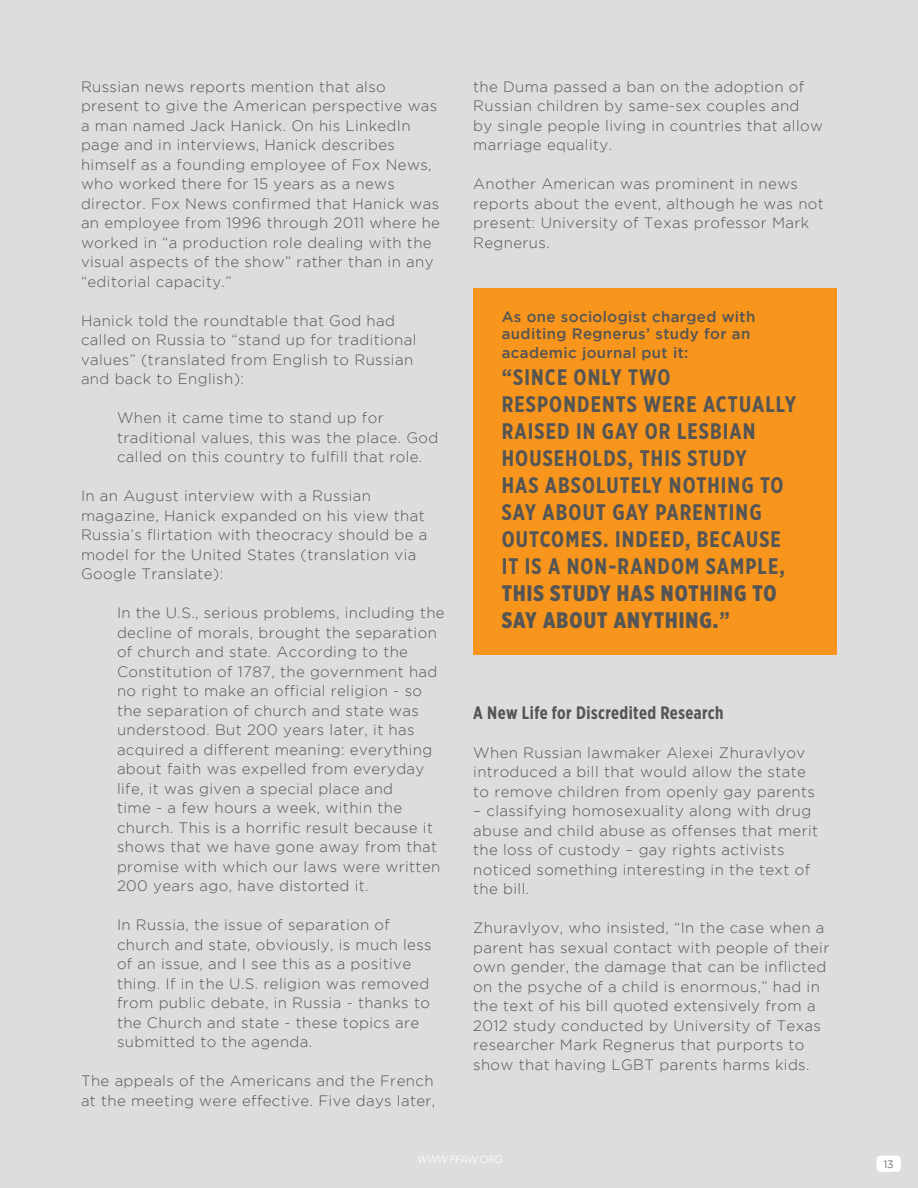
<style>
.page{position:relative;width:918px;height:1188px;background:#ddd}
.page>*{position:absolute;margin:0;border:0;box-sizing:border-box;transform-origin:0 0}
.t1{font:700 22.5px/27px "Gotham X Narrow";letter-spacing:.05em;color:#545554}
.t2{font:900 22.5px/27px "Gotham X Narrow";letter-spacing:.05em;color:#545554}
.t3{font:700 18px "Gotham X Narrow";letter-spacing:.025em;color:#545554}
.t4{font:300 15px/19.5px "Gotham";letter-spacing:.025em;color:#545554}
.t5{font:500 15px/16.5px "Gotham";letter-spacing:.025em;color:#545554}
.t6{font:italic 300 10.5px "Avenir";color:#fff}
.t7{font:300 10.5px "Gotham";color:#313232}
.s1{font-weight:700}
</style>
<div class="page">
<div style="left:876px;top:1156px;width:25px;height:16px;background:#fff;border-radius:4px"></div>
<div style="left:473px;top:289px;width:364px;height:366px;background:#f7951d"></div>
<p class="t4" style="left:81px;top:77px;width:361px">Russian news reports mention that also present to give the American perspective was a man named Jack Hanick. On his LinkedIn page and in interviews, Hanick describes himself as a founding employee of Fox News, who worked there for 15 years as a news director. Fox News confirmed that Hanick was an employee from 1996 through 2011 where he worked in “a production role dealing with the visual aspects of the show” rather than in any “editorial capacity.”</p>
<p class="t4" style="left:81px;top:311px;width:337px">Hanick told the roundtable that God had called on Russia to “stand up for traditional values” (translated from English to Russian and back to English):</p>
<p class="t4" style="left:117px;top:408px;width:323px">When it came time to stand up for traditional values, this was the place. God called on this country to fulfill that role.</p>
<p class="t4" style="left:81px;top:486px;width:348px">In an August interview with a Russian magazine, Hanick expanded on his view that Russia’s flirtation with theocracy should be a model for the United States (translation via Google Translate):</p>
<p class="t4" style="left:117px;top:603px;width:329px">In the U.S., serious problems, including the decline of morals, brought the separation of church and state. According to the Constitution of 1787, the government had no right to make an official religion - so the separation of church and state was understood. But 200 years later, it has acquired a different meaning: everything about faith was expelled from everyday life, it was given a special place and<br>time - a few hours a week, within the church. This is a horrific result because it shows that we have gone away from that promise with which our laws were written 200 years ago, have distorted it.</p>
<p class="t4" style="left:117px;top:915px;width:316px">In Russia, the issue of separation of church and state, obviously, is much less of an issue, and I see this as a positive thing. If in the U.S. religion was removed from public debate, in Russia - thanks to the Church and state - these topics are submitted to the agenda.</p>
<p class="t4" style="left:81px;top:1071px;width:356px">The appeals of the Americans and the French at the meeting were effective. Five days later,</p>
<p class="t4" style="left:473px;top:77px;width:351px">the Duma passed a ban on the adoption of Russian children by same-sex couples and<br>by single people living in countries that allow marriage equality.</p>
<p class="t4" style="left:473px;top:174px;width:352px">Another American was prominent in news reports about the event, although he was not present: University of Texas professor Mark Regnerus.</p>
<p class="t5" style="left:502px;top:308px;width:255px">As one sociologist charged with auditing Regnerus’ study for an</p>
<p class="t5" style="left:502px;top:344px;width:188px">academic journal put it:</p>
<h1 class="t1" style="left:502px;top:364px;width:296px">“SINCE ONLY TWO<br>RESPONDENTS WERE ACTUALLY<br>RAISED IN GAY OR LESBIAN<br>HOUSEHOLDS, THIS STUDY<br>HAS ABSOLUTELY NOTHING TO<br>SAY ABOUT GAY PARENTING<br>OUTCOMES. INDEED, BECAUSE<br>IT IS A NON-RANDOM SAMPLE,</h1>
<h1 class="t2" style="left:502px;top:580px;width:276px">THIS STUDY HAS NOTHING TO<br>SAY ABOUT ANYTHING.<span class="s1">”</span></h1>
<p class="t3" style="left:473px;top:702px;width:252px">A New Life for Discredited Research</p>
<p class="t4" style="left:473px;top:743px;width:343px">When Russian lawmaker Alexei Zhuravlyov introduced a bill that would allow the state to remove children from openly gay parents</p>
<p class="t4" style="left:473px;top:801px;width:347px">– classifying homosexuality along with drug abuse and child abuse as offenses that merit the loss of custody – gay rights activists noticed something interesting in the text of the bill.</p>
<p class="t4" style="left:473px;top:918px;width:358px">Zhuravlyov, who insisted, “In the case when a parent has sexual contact with people of their own gender, the damage that can be inflicted on the psyche of a child is enormous,” had in the text of his bill quoted extensively from a 2012 study conducted by University of Texas researcher Mark Regnerus that purports to show that having LGBT parents harms kids.</p>
<p class="t6" style="left:417px;top:1154px;width:87px">WWW.PFAW.ORG</p>
<p class="t7" style="left:884px;top:1158px;width:11px">13</p>
</div>
